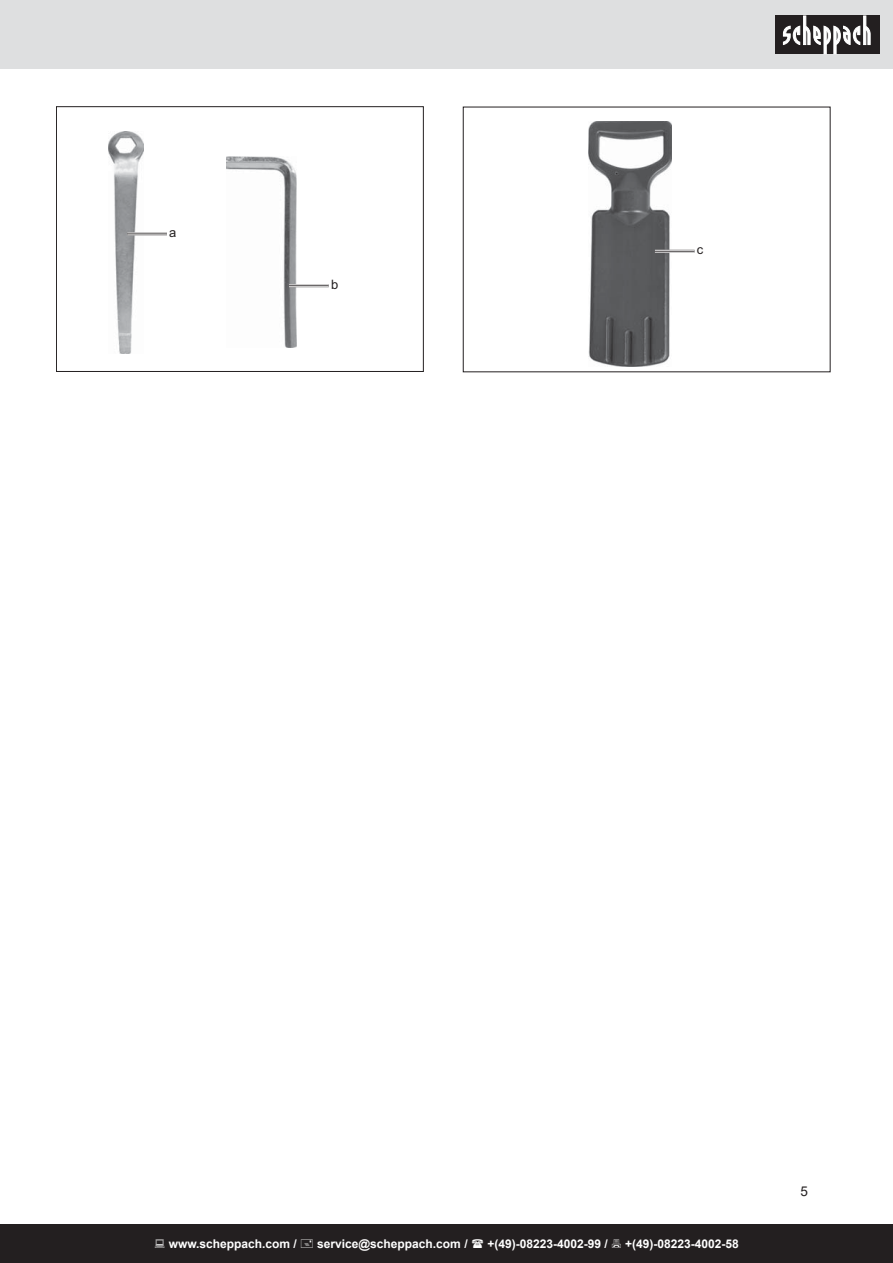
<style>
.page{position:relative;width:893px;height:1263px;background:#fff}
.page>*{position:absolute;margin:0;border:0;box-sizing:border-box;transform-origin:0 0}
.t1{font:13.5px "Arial";color:#231f20}
.t2{font:12.9px "Arial";color:#231f20}
.t3{font:700 12px "Arial";color:#fff}
</style>
<div class="page">
<div style="left:0;top:0;width:893px;height:69px;background:#dedfe0"></div>
<div style="left:775px;top:16px;width:105px;height:38px;background:#231f20"></div>
<svg style="left:783px;top:15px;width:88px;height:39px"></svg>
<div style="left:0;top:1225px;width:893px;height:38px;background:#231f20"></div>
<img style="left:226px;top:156px;width:70px;height:191px">
<img style="left:109px;top:131px;width:35px;height:223px">
<img style="left:588px;top:121px;width:83px;height:245px">
<hr style="left:127px;top:232px;width:40px;height:3px;background:#231f20">
<hr style="left:127px;top:232px;width:40px;height:1px;background:#fff">
<hr style="left:127px;top:234px;width:40px;height:1px;background:#fff">
<hr style="left:289px;top:284px;width:40px;height:3px;background:#231f20">
<hr style="left:289px;top:284px;width:40px;height:1px;background:#fff">
<hr style="left:289px;top:286px;width:40px;height:1px;background:#fff">
<div style="left:56px;top:106px;width:368px;height:266px;border:1px solid #231f20"></div>
<hr style="left:655px;top:250px;width:39px;height:3px;background:#231f20">
<hr style="left:655px;top:250px;width:39px;height:1px;background:#fff">
<hr style="left:655px;top:252px;width:39px;height:1px;background:#fff">
<p class="t2" style="left:169px;top:225px;width:9px">a</p>
<p class="t2" style="left:331px;top:277px;width:9px">b</p>
<p class="t2" style="left:697px;top:242px;width:8px">c</p>
<p class="t3" style="left:169px;top:1237px;width:130px">www.scheppach.com /</p>
<p class="t3" style="left:317px;top:1237px;width:152px">service@scheppach.com /</p>
<p class="t3" style="left:487px;top:1237px;width:122px">+(49)-08223-4002-99 /</p>
<p class="t3" style="left:625px;top:1237px;width:115px">+(49)-08223-4002-58</p>
<p class="t1" style="left:800px;top:1184px;width:9px">5</p>
</div>
